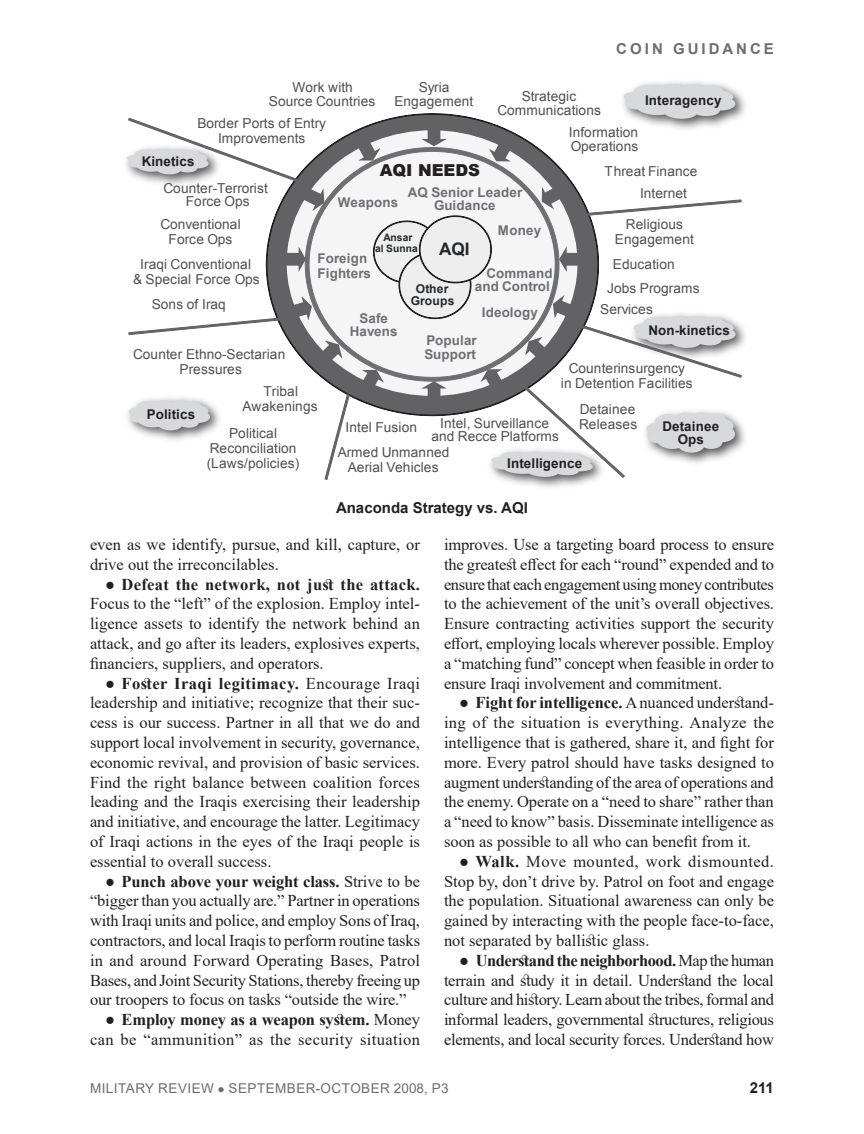
<style>
.page{position:relative;width:864px;height:1134px;background:#fff}
.page>*{position:absolute;margin:0;border:0;box-sizing:border-box;transform-origin:0 0}
.t1{font:700 17.25px "Arial";color:#212727}
.t2{font:16.5px/19.8px "Times New Roman";color:#231f20;text-align:justify}
.t3{font:16.5px/19.8px "Times New Roman";letter-spacing:.025em;color:#231f20;text-align:right}
.t4{font:900 16.5px "Arial";letter-spacing:-.005em;color:#231f20}
.t5{font:700 15px "Arial";color:#231f20}
.t6{font:700 15px "Arial";letter-spacing:.2em;color:#6c6d70}
.t7{font:13.65px/14.5px "Arial";letter-spacing:.01em;color:#4f4f51;text-align:center}
.t8{font:13.5px "Arial";letter-spacing:.035em;color:#6c6d70}
.t9{font:700 13.35px/13.2px "Arial";letter-spacing:.01em;color:#6e6f72}
.t10{font:700 13.35px/13.2px "Arial";letter-spacing:.01em;color:#231f20;text-align:center}
.t11{font:700 12.15px/12px "Arial";letter-spacing:.02em;color:#212727;text-align:center}
.t12{font:700 10.2px/10.8px "Arial";letter-spacing:.015em;color:#212727;text-align:center}
.s1{font-weight:700}
</style>
<div class="page">
<img style="left:741px;top:424px;width:4px;height:23px">
<img style="left:741px;top:326px;width:4px;height:20px">
<img style="left:636px;top:81px;width:109px;height:48px">
<svg style="left:623px;top:84px;width:112px;height:35px;background:#d2d3d4"></svg>
<img style="left:127px;top:397px;width:93px;height:44px">
<svg style="left:129px;top:400px;width:81px;height:31px;background:#d1d2d3"></svg>
<svg style="left:266px;top:114px;width:306px;height:286px"></svg>
<div style="left:287px;top:130px;width:291px;height:266px;background:#f5f5f6;border-radius:50%"></div>
<svg style="left:305px;top:147px;width:254px;height:234px"></svg>
<svg style="left:277px;top:246px;width:29px;height:26px"></svg>
<svg style="left:421px;top:117px;width:26px;height:29px"></svg>
<svg style="left:489px;top:133px;width:27px;height:28px"></svg>
<svg style="left:353px;top:132px;width:28px;height:29px"></svg>
<svg style="left:325px;top:395px;width:24px;height:85px"></svg>
<svg style="left:357px;top:182px;width:384px;height:295px"></svg>
<svg style="left:127px;top:118px;width:197px;height:93px"></svg>
<svg style="left:129px;top:296px;width:213px;height:73px"></svg>
<p class="t7" style="left:269px;top:80px;width:108px">Work with<br>Source Countries</p>
<p class="t7" style="left:197px;top:116px;width:130px">Border Ports of Entry<br>Improvements</p>
<p class="t7" style="left:394px;top:80px;width:80px">Syria<br>Engagement</p>
<p class="t10" style="left:142px;top:155px;width:54px">Kinetics</p>
<p class="t4" style="left:380px;top:159px;width:102px">AQI NEEDS</p>
<p class="t7" style="left:497px;top:89px;width:105px">Strategic<br>Communications</p>
<p class="t6" style="left:616px;top:38px;width:159px">COIN GUIDANCE</p>
<p class="t10" style="left:645px;top:94px;width:78px">Interagency</p>
<p class="t7" style="left:569px;top:125px;width:71px;text-align:left">Information<br>Operations</p>
<p class="t7" style="left:605px;top:165px;width:94px">Threat Finance</p>
<p class="t7" style="left:164px;top:182px;width:106px;line-height:13.2px">Counter-Terrorist<br>Force Ops</p>
<p class="t9" style="left:338px;top:196px;width:62px">Weapons</p>
<p class="t9" style="left:408px;top:186px;width:116px;text-align:center">AQ Senior Leader<br>Guidance</p>
<p class="t7" style="left:640px;top:186px;width:49px">Internet</p>
<p class="t7" style="left:160px;top:217px;width:82px">Conventional<br>Force Ops</p>
<p class="t7" style="left:615px;top:217px;width:80px">Religious<br>Engagement</p>
<p class="t9" style="left:498px;top:224px;width:45px">Money</p>
<p class="t12" style="left:375px;top:233px;width:44px">Ansar<br>al Sunna</p>
<p class="t11" style="left:411px;top:283px;width:45px">Other<br>Groups</p>
<p class="t1" style="left:439px;top:237px;width:32px">AQI</p>
<p class="t9" style="left:318px;top:252px;width:55px;line-height:14.5px">Foreign<br>Fighters</p>
<p class="t9" style="left:350px;top:312px;width:49px;text-align:center">Safe<br>Havens</p>
<p class="t7" style="left:133px;top:257px;width:128px">Iraqi Conventional<br>&amp; Special Force Ops</p>
<p class="t7" style="left:152px;top:297px;width:76px">Sons of Iraq</p>
<p class="t7" style="left:613px;top:257px;width:63px">Education</p>
<p class="t9" style="left:475px;top:267px;width:79px;text-align:right">Command and Control</p>
<p class="t7" style="left:600px;top:278px;width:101px;line-height:21.3px;text-align:left;text-indent:7px">Jobs Programs<br>Services</p>
<p class="t9" style="left:482px;top:307px;width:57px">Ideology</p>
<p class="t10" style="left:649px;top:324px;width:83px">Non-kinetics</p>
<p class="t9" style="left:424px;top:335px;width:54px">Popular<br>Support</p>
<p class="t7" style="left:133px;top:347px;width:154px">Counter Ethno-Sectarian<br>Pressures</p>
<p class="t7" style="left:561px;top:361px;width:133px">Counterinsurgency<br>in Detention Facilities</p>
<p class="t7" style="left:242px;top:384px;width:77px">Tribal<br>Awakenings</p>
<p class="t7" style="left:579px;top:402px;width:60px;text-align:left">Detainee<br>Releases</p>
<p class="t10" style="left:147px;top:408px;width:50px">Politics</p>
<p class="t7" style="left:431px;top:417px;width:129px;line-height:13.2px">Intel, Surveillance and Recce Platforms</p>
<p class="t10" style="left:663px;top:420px;width:58px">Detainee<br>Ops</p>
<p class="t7" style="left:346px;top:420px;width:73px">Intel Fusion</p>
<p class="t7" style="left:207px;top:426px;width:94px">Political<br>Reconciliation (Laws/policies)</p>
<p class="t7" style="left:338px;top:445px;width:113px">Armed Unmanned<br>Aerial Vehicles</p>
<p class="t10" style="left:507px;top:457px;width:76px">Intelligence</p>
<p class="t5" style="left:336px;top:498px;width:193px">Anaconda Strategy vs. AQI</p>
<p class="t2" style="left:90px;top:534px;width:331px">even as we identify, pursue, and kill, capture, or drive out the irreconcilables.</p>
<p class="t2" style="left:90px;top:574px;width:332px;text-indent:15px">● <span class="s1">Defeat the network, not just the attack.<br></span>Focus to the “left” of the explosion. Employ intel&shy;ligence assets to identify the network behind an attack, and go after its leaders, explosives experts, financiers, suppliers, and operators.</p>
<p class="t2" style="left:90px;top:673px;width:332px;text-indent:15px">● <span class="s1">Foster Iraqi legitimacy.</span> Encourage Iraqi leadership and initiative; recognize that their suc&shy;cess is our success. Partner in all that we do and support local involvement in security, governance, economic revival, and provision of basic services.<br>Find the right balance between coalition forces leading and the Iraqis exercising their leadership and initiative, and encourage the latter. Legitimacy of Iraqi actions in the eyes of the Iraqi people is essential to overall success.</p>
<p class="t2" style="left:90px;top:871px;width:332px;text-indent:15px">● <span class="s1">Punch above your weight class.</span> Strive to be “bigger than you actually are.” Partner in operations with Iraqi units and police, and employ Sons of Iraq, contractors, and local Iraqis to perform routine tasks in and around Forward Operating Bases, Patrol Bases, and Joint Security Stations, thereby freeing up our troopers to focus on tasks “outside the wire.”</p>
<p class="t3" style="left:90px;top:1009px;width:332px">● <span class="s1">Employ money as a weapon system.</span> Money can be “ammunition” as the security situation</p>
<p class="t2" style="left:444px;top:534px;width:332px">improves. Use a targeting board process to ensure the greatest effect for each “round” expended and to ensure that each engagement using money contributes to the achievement of the unit’s overall objectives.<br>Ensure contracting activities support the security effort, employing locals wherever possible. Employ a “matching fund” concept when feasible in order to ensure Iraqi involvement and commitment.</p>
<p class="t2" style="left:444px;top:692px;width:332px;text-indent:15px">● <span class="s1">Fight for intelligence.</span> A nuanced understand&shy;ing of the situation is everything. Analyze the intelligence that is gathered, share it, and fight for more. Every patrol should have tasks designed to augment understanding of the area of operations and the enemy. Operate on a “need to share” rather than a “need to know” basis. Disseminate intelligence as soon as possible to all who can benefit from it.</p>
<p class="t2" style="left:444px;top:851px;width:332px;text-indent:15px">● <span class="s1">Walk.</span> Move mounted, work dismounted.<br>Stop by, don’t drive by. Patrol on foot and engage the population. Situational awareness can only be gained by interacting with the people face-to-face, not separated by ballistic glass.</p>
<p class="t2" style="left:444px;top:950px;width:332px;text-indent:15px">● <span class="s1">Understand the neighborhood.</span> Map the human terrain and study it in detail. Understand the local culture and history. Learn about the tribes, formal and informal leaders, governmental structures, religious elements, and local security forces. Understand how</p>
<p class="t8" style="left:90px;top:1079px;width:360px">MILITARY REVIEW ● SEPTEMBER-OCTOBER 2008, P3</p>
<p class="t5" style="left:750px;top:1077px;width:26px">211</p>
</div>
